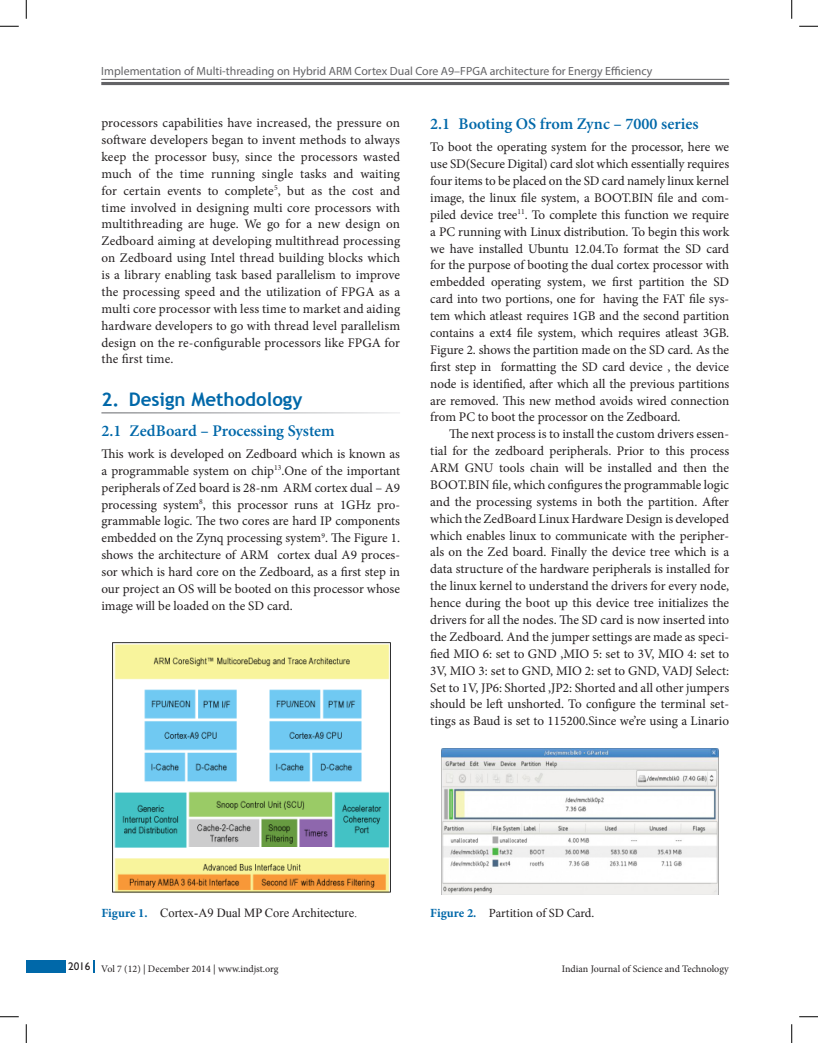
<style>
.page{position:relative;width:818px;height:1043px;background:#fff}
.page>*{position:absolute;margin:0;border:0;box-sizing:border-box;transform-origin:0 0}
.t1{font:700 18.75px "Trebuchet MS";color:#0068a9}
.t2{font:600 16.25px "Minion Pro";color:#0068a9}
.Text{font:13.12px/16.9px "Minion Pro";color:#231f20;text-align:justify}
.Text_Ind{font:13.12px/16.9px "Minion Pro";color:#231f20;text-align:justify}
.Fig_cap{font:12.5px "Times New Roman";color:#231f20}
.Fig_cap-2{font:12.5px "Minion Pro";letter-spacing:-.01em;color:#231f20}
.t3{font:11.88px "Myriad Pro";color:#636366}
.Paragraph_Style_1{font:10px "Minion Pro";color:#231f20}
.s1{font-family:"Minion Pro";font-weight:700;color:#0068a9}
.s2{font-weight:700;color:#0068a9}
</style>
<div class="page">
<hr style="left:101px;top:79px;width:628px;height:1px;background:#636366">
<hr style="left:101px;top:82px;width:628px;height:3px;background:#636366">
<div style="left:26px;top:960px;width:39px;height:12px;background:#0068a9"></div>
<svg style="left:94px;top:960px;width:1px;height:12px"></svg>
<img style="left:112px;top:642px;width:279px;height:252px">
<img style="left:441px;top:749px;width:277px;height:145px">
<svg style="left:0;top:25px;width:19px;height:2px"></svg>
<svg style="left:799px;top:25px;width:19px;height:2px"></svg>
<svg style="left:0;top:1016px;width:19px;height:1px"></svg>
<svg style="left:799px;top:1016px;width:19px;height:1px"></svg>
<svg style="left:25px;top:0;width:2px;height:19px"></svg>
<svg style="left:25px;top:1024px;width:2px;height:18px"></svg>
<svg style="left:791px;top:0;width:1px;height:19px"></svg>
<svg style="left:791px;top:1024px;width:1px;height:18px"></svg>
<p class="t3" style="left:101px;top:64px;width:552px">Implementation of Multi-threading on Hybrid ARM Cortex Dual Core A9–FPGA architecture for Energy Efficiency</p>
<p class="Text" style="left:101px;top:114px;width:300px">processors capabilities have increased, the pressure on software developers began to invent methods to always keep the processor busy, since the processors wasted much of the time running single tasks and waiting for certain events to complete<sup>5</sup>, but as the cost and time involved in designing multi core processors with multithreading are huge. We go for a new design on Zedboard aiming at developing multithread processing on Zedboard using Intel thread building blocks which is a library enabling task based parallelism to improve the processing speed and the utilization of FPGA as a multi core processor with less time to market and aiding hardware developers to go with thread level parallelism design on the re-configurable processors like FPGA for the first time.</p>
<h1 class="t1" style="left:101px;top:387px;width:202px">2. Design Methodology</h1>
<h2 class="t2" style="left:101px;top:421px;width:235px">2.1 ZedBoard – Processing System</h2>
<p class="Text" style="left:101px;top:445px;width:300px">This work is developed on Zedboard which is known as a programmable system on chip<sup>13</sup>.One of the important peripherals of Zed board is 28-nm ARM cortex dual – A9 processing system<sup>8</sup>, this processor runs at 1GHz pro&shy;grammable logic. The two cores are hard IP components embedded on the Zynq processing system<sup>9</sup>. The Figure 1. shows the architecture of ARM cortex dual A9 proces&shy;sor which is hard core on the Zedboard, as a first step in our project an OS will be booted on this processor whose image will be loaded on the SD card.</p>
<h2 class="t2" style="left:430px;top:114px;width:270px">2.1 Booting OS from Zync – 7000 series</h2>
<p class="Text" style="left:430px;top:139px;width:300px">To boot the operating system for the processor, here we use SD(Secure Digital) card slot which essentially requires four items to be placed on the SD card namely linux kernel image, the linux file system, a BOOT.BIN file and com&shy;piled device tree<sup>11</sup>. To complete this function we require a PC running with Linux distribution. To begin this work we have installed Ubuntu 12.04.To format the SD card for the purpose of booting the dual cortex processor with embedded operating system, we first partition the SD card into two portions, one for having the FAT file sys&shy;tem which atleast requires 1GB and the second partition contains a ext4 file system, which requires atleast 3GB.<br>Figure 2. shows the partition made on the SD card. As the first step in formatting the SD card device , the device node is identified, after which all the previous partitions are removed. This new method avoids wired connection from PC to boot the processor on the Zedboard.</p>
<p class="Text_Ind" style="left:430px;top:425px;width:300px;text-indent:19px">The next process is to install the custom drivers essen&shy;tial for the zedboard peripherals. Prior to this process ARM GNU tools chain will be installed and then the BOOT.BIN file, which configures the programmable logic and the processing systems in both the partition. After which the ZedBoard Linux Hardware Design is developed which enables linux to communicate with the peripher&shy;als on the Zed board. Finally the device tree which is a data structure of the hardware peripherals is installed for the linux kernel to understand the drivers for every node, hence during the boot up this device tree initializes the drivers for all the nodes. The SD card is now inserted into the Zedboard. And the jumper settings are made as speci&shy;fied MIO 6: set to GND ,MIO 5: set to 3V, MIO 4: set to 3V, MIO 3: set to GND, MIO 2: set to GND, VADJ Select:<br>Set to 1V, JP6: Shorted ,JP2: Shorted and all other jumpers should be left unshorted. To configure the terminal set&shy;tings as Baud is set to 115200.Since we’re using a Linario</p>
<p class="Fig_cap" style="left:101px;top:904px;width:257px"><span class="s1">Figure 1.</span> Cortex-A9 Dual MP Core Architecture.</p>
<p class="Fig_cap-2" style="left:430px;top:904px;width:166px"><span class="s2">Figure 2.</span> Partition of SD Card.</p>
<p class="Paragraph_Style_1" style="left:68px;top:962px;width:212px"><sup>2016</sup> Vol 7 (12) | December 2014 | www.indjst.org</p>
<p class="Paragraph_Style_1" style="left:562px;top:962px;width:168px">Indian Journal of Science and Technology</p>
</div>
